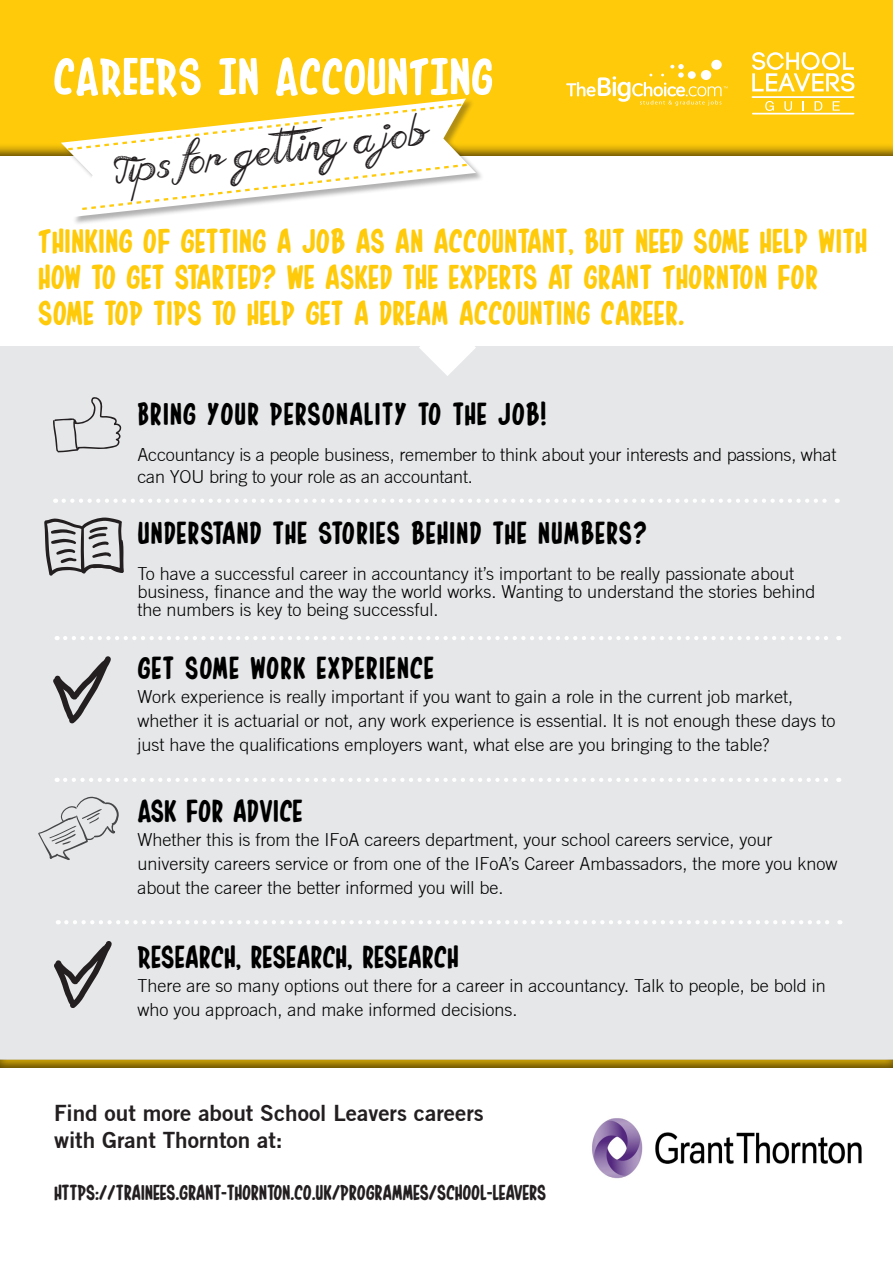
<style>
.page{position:relative;width:893px;height:1263px;background:#fff}
.page>*{position:absolute;margin:0;border:0;box-sizing:border-box;transform-origin:0 0}
.t1{font:63px "In House Edition";color:#fff}
.t2{font:40.5px/36px "In House Edition";color:#feca0a}
.t3{font:39px "Falling Rain";color:#231f20}
.t4{font:37.5px "In House Edition";letter-spacing:.02em;color:#000}
.t5{font:37.5px "In House Edition";color:#000}
.t6{font:25.5px "In House Edition";letter-spacing:-.01em;color:#231f20}
.t7{font:700 22.5px "Trade Gothic No.2";color:#231f20}
.t8{font:300 18px/24px "Trade Gothic";color:#000}
</style>
<div class="page">
<div style="left:0;top:346px;width:893px;height:917px;background:#e6e7e9"></div>
<svg style="left:419px;top:346px;width:57px;height:30px"></svg>
<svg style="left:64px;top:499px;width:774px;height:4px"></svg>
<svg style="left:65px;top:778px;width:774px;height:4px"></svg>
<svg style="left:53px;top:656px;width:58px;height:67px"></svg>
<svg style="left:44px;top:517px;width:80px;height:59px"></svg>
<svg style="left:38px;top:796px;width:81px;height:64px"></svg>
<svg style="left:65px;top:636px;width:774px;height:4px"></svg>
<svg style="left:53px;top:397px;width:69px;height:55px"></svg>
<svg style="left:66px;top:920px;width:774px;height:4px"></svg>
<svg style="left:54px;top:941px;width:58px;height:67px"></svg>
<div style="left:0;top:0;width:893px;height:159px;background:#feca0a"></div>
<div style="left:61px;top:98px;width:423px;height:128px;background:#231f20;opacity:.35"></div>
<svg style="left:61px;top:98px;width:415px;height:119px;fill:#fff"></svg>
<svg style="left:66px;top:102px;width:398px;height:50px"></svg>
<svg style="left:80px;top:162px;width:389px;height:49px"></svg>
<hr style="left:753px;top:113px;width:101px;height:2px;background:#fff">
<svg style="left:752px;top:52px;width:102px;height:40px"></svg>
<svg style="left:765px;top:101px;width:9px;height:10px"></svg>
<svg style="left:784px;top:101px;width:8px;height:10px"></svg>
<svg style="left:815px;top:101px;width:7px;height:10px"></svg>
<svg style="left:833px;top:101px;width:7px;height:10px"></svg>
<hr style="left:752px;top:96px;width:102px;height:2px;background:#fff">
<div style="left:711px;top:60px;width:11px;height:10px;background:#fff;border-radius:50%"></div>
<svg style="left:566px;top:64px;width:161px;height:42px"></svg>
<div style="left:0;top:1068px;width:893px;height:195px;background:#fff"></div>
<img style="left:568px;top:1079px;width:311px;height:138px">
<div style="left:0;top:1057px;width:893px;height:11px;background:#231f20;opacity:.75"></div>
<p class="t1" style="left:53px;top:48px;width:442px">CAREERS IN ACCOUNTING</p>
<p class="t3" style="left:112px;top:148px;width:318px;rotate:-7deg">Tips for getting a job</p>
<p class="t2" style="left:38px;top:223px;width:830px">THINKING OF GETTING A JOB AS AN ACCOUNTANT, BUT NEED SOME HELP WITH<br>HOW TO GET STARTED? WE ASKED THE EXPERTS AT GRANT THORNTON FOR<br>SOME TOP TIPS TO HELP GET A DREAM ACCOUNTING CAREER.</p>
<p class="t4" style="left:137px;top:397px;width:411px">BRING YOUR PERSONALITY TO THE JOB!</p>
<p class="t8" style="left:137px;top:444px;width:700px;line-height:21.6px">Accountancy is a people business, remember to think about your interests and passions, what can YOU bring to your role as an accountant.</p>
<p class="t4" style="left:137px;top:516px;width:511px">UNDERSTAND THE STORIES BEHIND THE NUMBERS?</p>
<p class="t8" style="left:137px;top:564px;width:679px;line-height:18px">To have a successful career in accountancy it’s important to be really passionate about business, finance and the way the world works. Wanting to understand the stories behind the numbers is key to being successful.</p>
<p class="t4" style="left:137px;top:651px;width:298px">GET SOME WORK EXPERIENCE</p>
<p class="t8" style="left:137px;top:684px;width:700px">Work experience is really important if you want to gain a role in the current job market, whether it is actuarial or not, any work experience is essential. It is not enough these days to just have the qualifications employers want, what else are you bringing to the table?</p>
<p class="t5" style="left:137px;top:794px;width:167px">ASK FOR ADVICE</p>
<p class="t8" style="left:137px;top:828px;width:701px">Whether this is from the IFoA careers department, your school careers service, your university careers service or from one of the IFoA’s Career Ambassadors, the more you know about the career the better informed you will be.</p>
<p class="t5" style="left:137px;top:939px;width:323px">RESEARCH, RESEARCH, RESEARCH</p>
<p class="t8" style="left:137px;top:973px;width:690px">There are so many options out there for a career in accountancy. Talk to people, be bold in who you approach, and make informed decisions.</p>
<p class="t7" style="left:54px;top:1099px;width:431px">Find out more about School Leavers careers</p>
<p class="t7" style="left:54px;top:1126px;width:230px">with Grant Thornton at:</p>
<p class="t6" style="left:54px;top:1181px;width:494px">HTTPS://TRAINEES.GRANT-THORNTON.CO.UK/PROGRAMMES/SCHOOL-LEAVERS</p>
</div>
